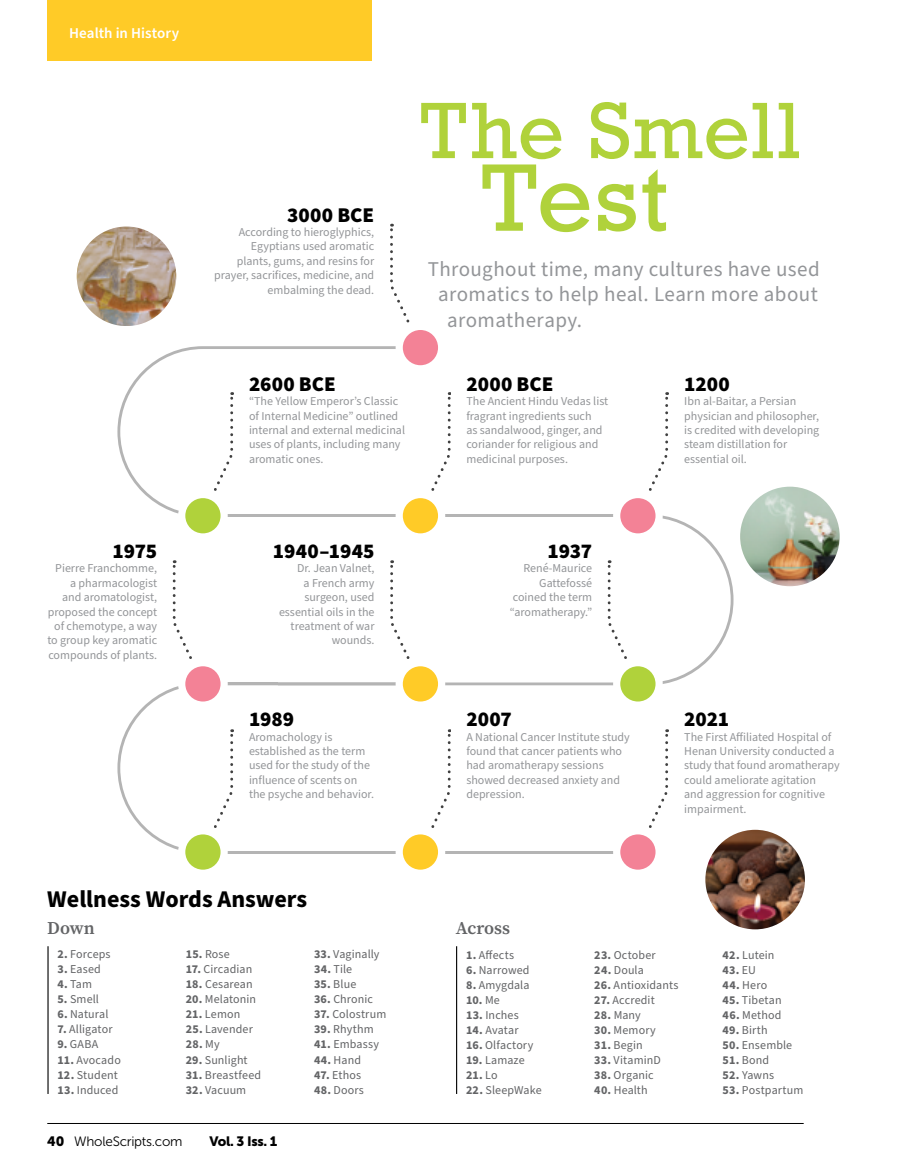
<style>
.page{position:relative;width:905px;height:1175px;background:#fff}
.page>*{position:absolute;margin:0;border:0;box-sizing:border-box;transform-origin:0 0}
.t1{font:90px "Rockwell";color:#b0d23b}
.t2{font:75px "Rockwell";letter-spacing:.015em;color:#b0d23b}
.t3{font:700 24px "Source Sans Pro";color:#000}
.t4{font:21px "Source Sans Pro";letter-spacing:.015em;color:#939598}
.t5{font:900 21px "Source Sans Pro";color:#000}
.t6{font:600 18px "Source Serif Pro";color:#636466}
.t7{font:600 15px "Source Sans Pro";letter-spacing:.005em;color:#fff}
.t8{font:13.5px "Museo Sans 300";letter-spacing:-.02em;color:#000}
.t9{font:13.5px "Museo Sans 900";letter-spacing:-.02em;color:#000}
.t10{font:12px/14.4px "Source Sans Pro";color:#939598}
.t11{font:12px "Source Sans Pro";letter-spacing:.01em;color:#636466}
.t12{font:700 12px "Source Sans Pro";letter-spacing:.015em;color:#636466}
.s1{font-weight:700}
.s2{font-weight:400}
.s3{font-family:"Museo Sans 900"}
</style>
<div class="page">
<svg style="left:117px;top:346px;width:273px;height:168px"></svg>
<svg style="left:117px;top:685px;width:273px;height:165px"></svg>
<hr style="left:203px;top:514px;width:420px;height:3px;background:#b4b4b4">
<svg style="left:278px;top:516px;width:455px;height:169px"></svg>
<hr style="left:203px;top:850px;width:445px;height:3px;background:#b4b4b4">
<hr style="left:203px;top:682px;width:75px;height:3px;background:#b4b4b4">
<svg style="left:390px;top:224px;width:48px;height:142px"></svg>
<svg style="left:178px;top:392px;width:55px;height:142px"></svg>
<svg style="left:395px;top:392px;width:55px;height:148px"></svg>
<svg style="left:613px;top:392px;width:55px;height:148px"></svg>
<svg style="left:173px;top:560px;width:55px;height:148px"></svg>
<svg style="left:390px;top:560px;width:55px;height:142px"></svg>
<svg style="left:607px;top:560px;width:55px;height:142px"></svg>
<svg style="left:178px;top:729px;width:55px;height:141px"></svg>
<svg style="left:395px;top:729px;width:55px;height:141px"></svg>
<svg style="left:613px;top:729px;width:55px;height:141px"></svg>
<img style="left:77px;top:226px;width:99px;height:100px;border-radius:49px">
<img style="left:740px;top:486px;width:99px;height:100px;border-radius:50px">
<img style="left:705px;top:829px;width:100px;height:100px;border-radius:50px">
<hr style="left:47px;top:1123px;width:756px;height:1px;background:#000">
<hr style="left:456px;top:946px;width:1px;height:147px;background:#000">
<hr style="left:47px;top:946px;width:2px;height:147px;background:#000">
<div style="left:47px;top:0;width:324px;height:61px;background:#ffcb27"></div>
<p class="t7" style="left:69px;top:23px;width:112px">Health in History</p>
<h3 class="t5" style="left:287px;top:200px;width:89px">3000 BCE</h3>
<p class="t10" style="left:214px;top:225px;width:161px;text-align:right">According to hieroglyphics,<br>Egyptians used aromatic plants, gums, and resins for prayer, sacrifices, medicine, and embalming the dead.</p>
<h2 class="t2" style="left:418px;top:84px;width:384px">The Smell</h2>
<h1 class="t1" style="left:479px;top:142px;width:191px">Test</h1>
<h3 class="t4" style="left:428px;top:255px;width:393px">Throughout time, many cultures have used</h3>
<h3 class="t4" style="left:438px;top:280px;width:381px">aromatics to help heal. Learn more about</h3>
<h3 class="t4" style="left:447px;top:305px;width:136px">aromatherapy.</h3>
<h3 class="t5" style="left:249px;top:369px;width:88px">2600 BCE</h3>
<p class="t10" style="left:249px;top:394px;width:157px">“The Yellow Emperor’s Classic of Internal Medicine” outlined internal and external medicinal uses of plants, including many aromatic ones.</p>
<h3 class="t5" style="left:466px;top:369px;width:89px">2000 BCE</h3>
<p class="t10" style="left:466px;top:394px;width:143px">The Ancient Hindu Vedas list fragrant ingredients such<br>as sandalwood, ginger, and coriander for religious and medicinal purposes.</p>
<h3 class="t5" style="left:684px;top:369px;width:47px">1200</h3>
<p class="t10" style="left:684px;top:394px;width:136px">Ibn al-Baitar, a Persian physician and philosopher, is credited with developing steam distillation for essential oil.</p>
<h3 class="t5" style="left:112px;top:536px;width:46px">1975</h3>
<p class="t10" style="left:47px;top:561px;width:111px;text-align:right">Pierre Franchomme, a pharmacologist<br>and aromatologist, proposed the concept of chemotype, a way to group key aromatic compounds of plants.</p>
<h3 class="t5" style="left:273px;top:536px;width:103px">1940–1945</h3>
<p class="t10" style="left:279px;top:561px;width:97px;text-align:right">Dr. Jean Valnet,<br>a French army surgeon, used essential oils in the treatment of war wounds.</p>
<h3 class="t5" style="left:249px;top:704px;width:47px">1989</h3>
<p class="t10" style="left:249px;top:729px;width:126px">Aromachology is established as the term used for the study of the influence of scents on the psyche and behavior.</p>
<h3 class="t3" style="left:47px;top:882px;width:261px">Wellness Words Answers</h3>
<h3 class="t6" style="left:47px;top:915px;width:49px">Down</h3>
<p class="t11" style="left:57px;top:946px;width:55px"><span class="s1">2.</span> Forceps</p>
<p class="t11" style="left:57px;top:961px;width:45px"><span class="s1">3.</span> Eased</p>
<p class="t11" style="left:57px;top:976px;width:36px"><span class="s1">4.</span> Tam</p>
<p class="t11" style="left:57px;top:991px;width:43px"><span class="s1">5.</span> Smell</p>
<p class="t11" style="left:57px;top:1006px;width:53px"><span class="s1">6.</span> Natural</p>
<p class="t11" style="left:57px;top:1021px;width:57px"><span class="s1">7.</span> Alligator</p>
<p class="t11" style="left:57px;top:1036px;width:42px"><span class="s1">9.</span> GABA</p>
<p class="t11" style="left:57px;top:1051px;width:65px"><span class="s1">11.</span> Avocado</p>
<p class="t11" style="left:57px;top:1066px;width:62px"><span class="s1">12.</span> Student</p>
<p class="t11" style="left:57px;top:1081px;width:63px"><span class="s1">13.</span> Induced</p>
<p class="t11" style="left:186px;top:946px;width:46px"><span class="s1">15.</span> Rose</p>
<p class="t11" style="left:186px;top:961px;width:68px"><span class="s1">17.</span> Circadian</p>
<p class="t11" style="left:186px;top:976px;width:68px"><span class="s1">18.</span> Cesarean</p>
<p class="t11" style="left:186px;top:991px;width:72px"><span class="s1">20.</span> Melatonin</p>
<p class="t11" style="left:186px;top:1006px;width:56px"><span class="s1">21.</span> Lemon</p>
<p class="t11" style="left:186px;top:1021px;width:69px"><span class="s1">25.</span> Lavender</p>
<p class="t12" style="left:186px;top:1036px;width:35px">28. <span class="s2">My</span></p>
<p class="t11" style="left:186px;top:1051px;width:63px"><span class="s1">29.</span> Sunlight</p>
<p class="t11" style="left:186px;top:1066px;width:77px"><span class="s1">31.</span> Breastfeed</p>
<p class="t11" style="left:186px;top:1081px;width:62px"><span class="s1">32.</span> Vacuum</p>
<p class="t8" style="left:47px;top:1133px;width:137px"><span class="s3">40</span> WholeScripts.com</p>
<p class="t9" style="left:209px;top:1133px;width:70px">Vol. 3 Iss. 1</p>
<p class="t11" style="left:314px;top:946px;width:67px"><span class="s1">33.</span> Vaginally</p>
<p class="t11" style="left:314px;top:961px;width:40px"><span class="s1">34.</span> Tile</p>
<p class="t11" style="left:314px;top:976px;width:44px"><span class="s1">35.</span> Blue</p>
<p class="t11" style="left:314px;top:991px;width:61px"><span class="s1">36.</span> Chronic</p>
<p class="t11" style="left:314px;top:1006px;width:74px"><span class="s1">37.</span> Colostrum</p>
<p class="t11" style="left:314px;top:1021px;width:61px"><span class="s1">39.</span> Rhythm</p>
<p class="t11" style="left:314px;top:1036px;width:66px"><span class="s1">41.</span> Embassy</p>
<p class="t11" style="left:314px;top:1051px;width:49px"><span class="s1">44.</span> Hand</p>
<p class="t11" style="left:314px;top:1066px;width:49px"><span class="s1">47.</span> Ethos</p>
<p class="t11" style="left:314px;top:1081px;width:51px"><span class="s1">48.</span> Doors</p>
<h3 class="t5" style="left:547px;top:536px;width:46px">1937</h3>
<p class="t10" style="left:510px;top:561px;width:84px;text-align:right">René-Maurice<br>Gattefossé coined the term “aromatherapy.”</p>
<h3 class="t5" style="left:466px;top:704px;width:47px">2007</h3>
<p class="t10" style="left:466px;top:729px;width:165px">A National Cancer Institute study found that cancer patients who had aromatherapy sessions showed decreased anxiety and depression.</p>
<h3 class="t6" style="left:456px;top:915px;width:56px">Across</h3>
<h3 class="t5" style="left:684px;top:704px;width:46px">2021</h3>
<p class="t10" style="left:684px;top:729px;width:157px">The First Affiliated Hospital of<br>Henan University conducted a study that found aromatherapy could ameliorate agitation<br>and aggression for cognitive impairment.</p>
<p class="t11" style="left:466px;top:946px;width:50px"><span class="s1">1.</span> Affects</p>
<p class="t11" style="left:466px;top:961px;width:65px"><span class="s1">6.</span> Narrowed</p>
<p class="t11" style="left:466px;top:976px;width:65px"><span class="s1">8.</span> Amygdala</p>
<p class="t12" style="left:466px;top:991px;width:35px">10. <span class="s2">Me</span></p>
<p class="t11" style="left:466px;top:1006px;width:54px"><span class="s1">13.</span> Inches</p>
<p class="t11" style="left:466px;top:1021px;width:54px"><span class="s1">14.</span> Avatar</p>
<p class="t11" style="left:466px;top:1036px;width:69px"><span class="s1">16.</span> Olfactory</p>
<p class="t11" style="left:466px;top:1051px;width:60px"><span class="s1">19.</span> Lamaze</p>
<p class="t12" style="left:466px;top:1066px;width:33px">21. <span class="s2">Lo</span></p>
<p class="t11" style="left:466px;top:1081px;width:77px"><span class="s1">22.</span> SleepWake</p>
<p class="t11" style="left:594px;top:946px;width:63px"><span class="s1">23.</span> October</p>
<p class="t11" style="left:594px;top:961px;width:51px"><span class="s1">24.</span> Doula</p>
<p class="t11" style="left:594px;top:976px;width:86px"><span class="s1">26.</span> Antioxidants</p>
<p class="t11" style="left:594px;top:991px;width:62px"><span class="s1">27.</span> Accredit</p>
<p class="t11" style="left:594px;top:1006px;width:48px"><span class="s1">28.</span> Many</p>
<p class="t11" style="left:594px;top:1021px;width:63px"><span class="s1">30.</span> Memory</p>
<p class="t11" style="left:594px;top:1036px;width:50px"><span class="s1">31.</span> Begin</p>
<p class="t11" style="left:594px;top:1051px;width:68px"><span class="s1">33.</span> VitaminD</p>
<p class="t11" style="left:594px;top:1066px;width:61px"><span class="s1">38.</span> Organic</p>
<p class="t11" style="left:594px;top:1081px;width:55px"><span class="s1">40.</span> Health</p>
<p class="t11" style="left:722px;top:946px;width:53px"><span class="s1">42.</span> Lutein</p>
<p class="t12" style="left:722px;top:961px;width:35px">43. <span class="s2">EU</span></p>
<p class="t11" style="left:722px;top:976px;width:46px"><span class="s1">44.</span> Hero</p>
<p class="t11" style="left:722px;top:991px;width:60px"><span class="s1">45.</span> Tibetan</p>
<p class="t11" style="left:722px;top:1006px;width:60px"><span class="s1">46.</span> Method</p>
<p class="t11" style="left:722px;top:1021px;width:46px"><span class="s1">49.</span> Birth</p>
<p class="t11" style="left:722px;top:1036px;width:71px"><span class="s1">50.</span> Ensemble</p>
<p class="t11" style="left:722px;top:1051px;width:48px"><span class="s1">51.</span> Bond</p>
<p class="t11" style="left:722px;top:1066px;width:53px"><span class="s1">52.</span> Yawns</p>
<p class="t11" style="left:722px;top:1081px;width:82px"><span class="s1">53.</span> Postpartum</p>
</div>
